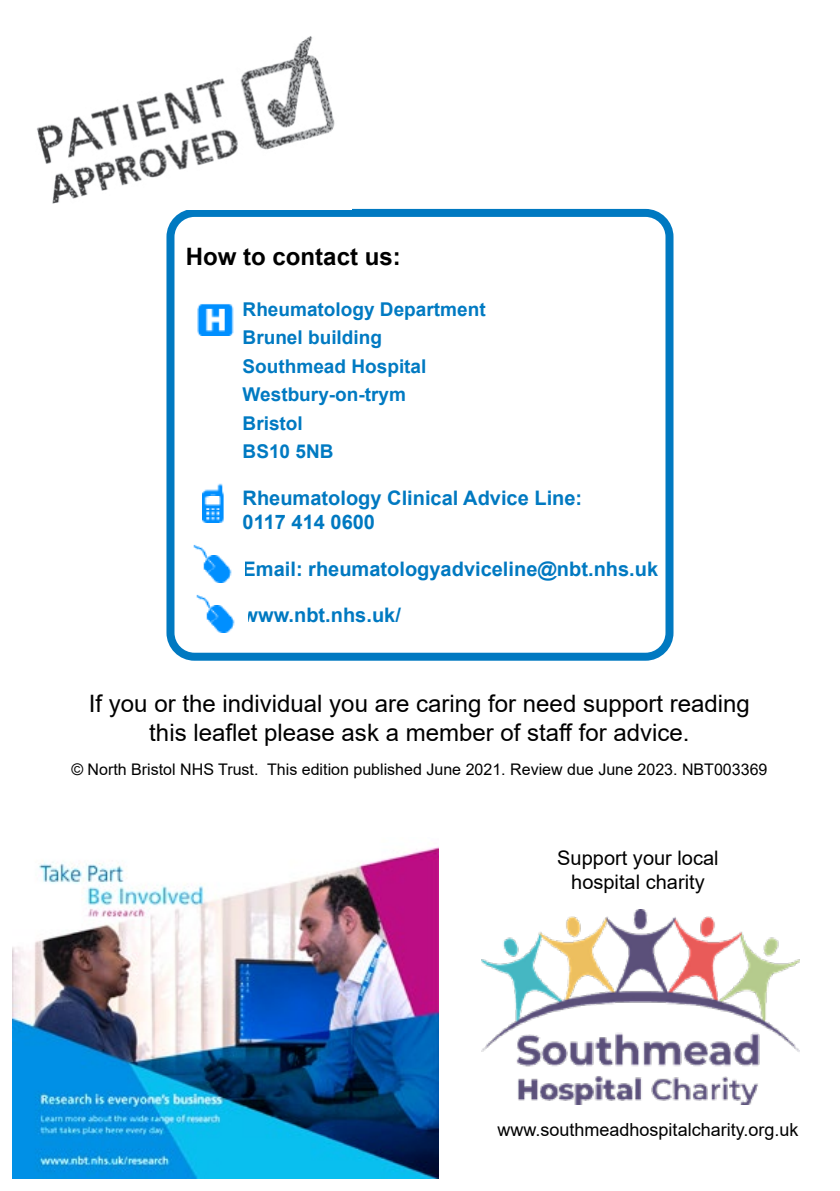
<style>
.page{position:relative;width:840px;height:1191px;background:#fff}
.page>*{position:absolute;margin:0;border:0;box-sizing:border-box;transform-origin:0 0}
.t1{font:24px/29.4px "Arial";color:#000;text-align:center}
.t2{font:700 24px "Arial";color:#000}
.t3{font:700 20px/24px "Arial";color:#0079c1}
.t4{font:20px/24px "Arial";color:#000;text-align:center}
.t5{font:700 19px/28.4px "Arial";color:#007ac2}
.t6{font:18px "Arial";color:#000}
.t7{font:16px "Arial";color:#000}
</style>
<div class="page">
<div style="left:166px;top:209px;width:507px;height:451px;border:8px solid #0079c1;border-radius:24px"></div>
<img style="left:37px;top:36px;width:314px;height:174px">
<img style="left:197px;top:304px;width:37px;height:31px">
<img style="left:202px;top:483px;width:22px;height:40px">
<img style="left:193px;top:544px;width:39px;height:38px">
<img style="left:196px;top:594px;width:39px;height:38px">
<img style="left:12px;top:847px;width:426px;height:331px">
<img style="left:481px;top:909px;width:318px;height:195px">
<p class="t2" style="left:186px;top:239px;width:216px">How to contact us:</p>
<p class="t5" style="left:242px;top:295px;width:244px">Rheumatology Department<br>Brunel building<br>Southmead Hospital<br>Westbury-on-trym<br>Bristol<br>BS10 5NB</p>
<p class="t3" style="left:242px;top:486px;width:341px">Rheumatology Clinical Advice Line:<br>0117 414 0600</p>
<p class="t3" style="left:242px;top:557px;width:417px">Email: rheumatologyadviceline@nbt.nhs.uk</p>
<p class="t3" style="left:242px;top:603px;width:160px">www.nbt.nhs.uk/</p>
<p class="t1" style="left:89px;top:688px;width:662px">If you or the individual you are caring for need support reading this leaflet please ask a member of staff for advice.</p>
<p class="t7" style="left:71px;top:759px;width:697px">© North Bristol NHS Trust. This edition published June 2021. Review due June 2023. NBT003369</p>
<p class="t4" style="left:557px;top:846px;width:163px">Support your local hospital charity</p>
<p class="t6" style="left:497px;top:1117px;width:302px">www.southmeadhospitalcharity.org.uk</p>
</div>
